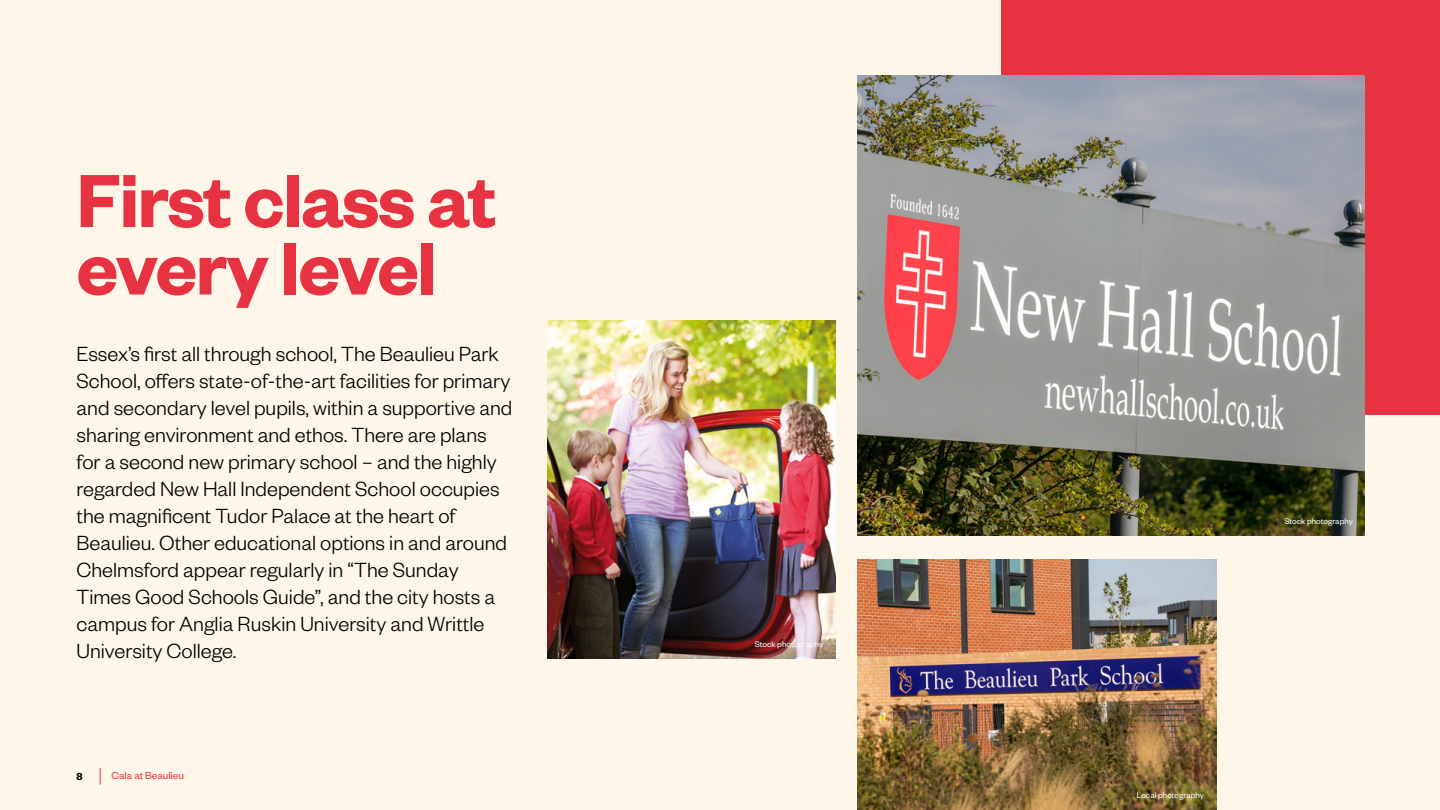
<style>
.page{position:relative;width:1440px;height:810px;background:#fef7e9}
.page>*{position:absolute;margin:0;border:0;box-sizing:border-box;transform-origin:0 0}
.t1{font:82.5px/67.5px "Founders Grotesk Sm Bd";letter-spacing:-.02em;color:#e63241}
.t2{font:300 22.5px/27px "Founders Grotesk";color:#000}
.t3{font:11.25px "Founders Grotesk";color:#e63241}
.t4{font:11.25px "Founders Grotesk Sm Bd";color:#000}
.t5{font:9px "Founders Grotesk";color:#fff}
</style>
<div class="page">
<svg style="left:100px;top:768px;width:1px;height:17px"></svg>
<div style="left:1002px;top:0;width:438px;height:414px;background:#e63241"></div>
<img style="left:858px;top:75px;width:507px;height:461px">
<img style="left:858px;top:560px;width:358px;height:250px">
<img style="left:547px;top:321px;width:288px;height:337px">
<h1 class="t1" style="left:76px;top:163px;width:421px">First class at every level</h1>
<p class="t2" style="left:76px;top:340px;width:438px">Essex’s first all through school, The Beaulieu Park School, offers state-of-the-art facilities for primary and secondary level pupils, within a supportive and sharing environment and ethos. There are plans for a second new primary school – and the highly regarded New Hall Independent School occupies the magnificent Tudor Palace at the heart of Beaulieu. Other educational options in and around Chelmsford appear regularly in “The Sunday Times Good Schools Guide”, and the city hosts a campus for Anglia Ruskin University and Writtle University College.</p>
<p class="t4" style="left:76px;top:770px;width:8px">8</p>
<p class="t3" style="left:112px;top:769px;width:74px">Cala at Beaulieu</p>
<p class="t5" style="left:755px;top:638px;width:70px">Stock photography</p>
<p class="t5" style="left:1284px;top:516px;width:70px">Stock photography</p>
<p class="t5" style="left:1137px;top:790px;width:69px">Local photography</p>
</div>
